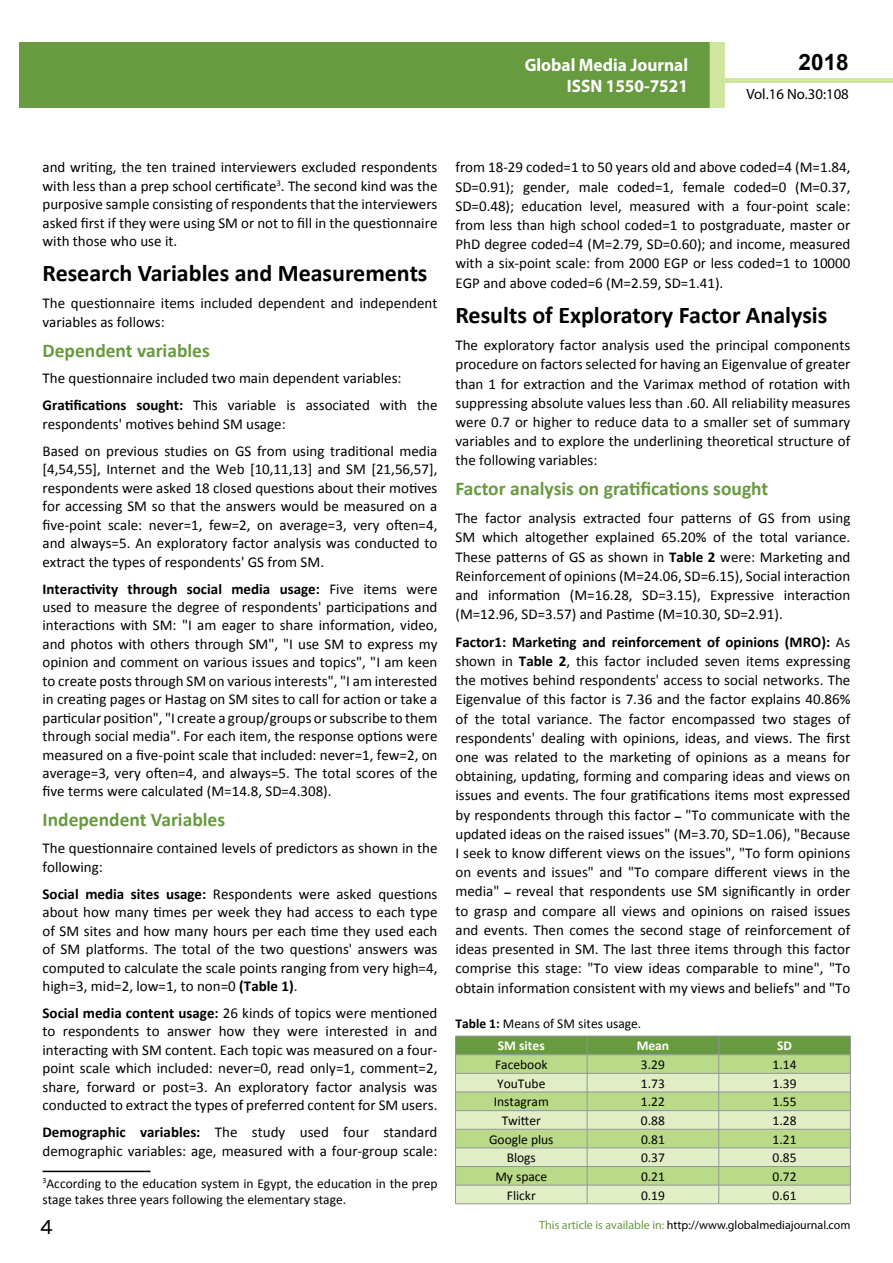
<style>
.page{position:relative;width:893px;height:1263px;background:#fff}
.page>*{position:absolute;margin:0;border:0;box-sizing:border-box;transform-origin:0 0}
.t1{font:25.5px "Tunga";color:#000}
.t2{font:700 24px "Calibri";color:#000}
.t3{font:700 22.5px "Arial";color:#000}
.t4{font:700 19.5px "Calibri";color:#689a40}
.t5{font:700 18px/21.6px "Myriad Pro";color:#fff;text-align:right;scale:.96 1}
.t6{font:15px/19.2px "Calibri";color:#000;text-align:justify}
.t7{font:14.85px "Myriad Pro";color:#000}
.t8{font:13.5px/16.2px "Calibri";color:#000}
.t9{font:700 13.5px "Calibri";color:#fff}
.t10{font:12px "Myriad Pro";color:#000}
.s1{font-weight:700}
.s2{font-family:"Arial"}
.s3{color:#689a40}
</style>
<div class="page">
<hr style="left:725px;top:78px;width:168px;height:4px;background:#d0e69e">
<div style="left:19px;top:42px;width:690px;height:66px;background:#689a40"></div>
<div style="left:709px;top:42px;width:16px;height:66px;background:#d0e69e"></div>
<hr style="left:43px;top:1171px;width:108px;height:1px;background:#000">
<svg style="left:455px;top:1036px;width:396px;height:168px;background:#bed69b"></svg>
<hr style="left:455px;top:1054px;width:132px;height:1px;background:#939598">
<hr style="left:587px;top:1054px;width:132px;height:1px;background:#939598">
<hr style="left:719px;top:1054px;width:131px;height:1px;background:#939598">
<p class="t5" style="left:517px;top:53px;width:198px">ARCHIVOS DE MEDICINA<br>ISSN 1698-9465</p>
<h3 class="t3" style="left:799px;top:47px;width:52px">2018</h3>
<p class="t5" style="left:525px;top:53px;width:172px">Global Media Journal<br>ISSN 1550-7521</p>
<p class="t7" style="left:746px;top:84px;width:104px">Vol.16 No.30:108</p>
<p class="t6" style="left:43px;top:158px;width:396px;line-height:18.5px">and writing, the ten trained interviewers excluded respondents with less than a prep school certificate<sup>3</sup>. The second kind was the purposive sample consisting of respondents that the interviewers asked first if they were using SM or not to fill in the questionnaire with those who use it.</p>
<h2 class="t2" style="left:43px;top:258px;width:387px">Research Variables and Measurements</h2>
<p class="t6" style="left:43px;top:294px;width:396px;line-height:18.5px">The questionnaire items included dependent and independent variables as follows:</p>
<h3 class="t4" style="left:43px;top:338px;width:169px">Dependent variables</h3>
<p class="t6" style="left:43px;top:365px;width:396px;line-height:27px">The questionnaire included two main dependent variables:<br><span class="s1">Gratifications sought:</span> This variable is associated with the</p>
<p class="t6" style="left:43px;top:410px;width:396px;line-height:27px">respondents' motives behind SM usage:<br>Based on previous studies on GS from using traditional media</p>
<p class="t6" style="left:43px;top:460px;width:396px;line-height:18.5px">[4,54,55], Internet and the Web [10,11,13] and SM [21,56,57], respondents were asked 18 closed questions about their motives for accessing SM so that the answers would be measured on a five-point scale: never=1, few=2, on average=3, very often=4, and always=5. An exploratory factor analysis was conducted to extract the types of respondents' GS from SM.</p>
<p class="t6" style="left:43px;top:579px;width:396px;line-height:18.5px"><span class="s1">Interactivity through social media usage:</span> Five items were used to measure the degree of respondents' participations and interactions with SM: "I am eager to share information, video, and photos with others through SM", "I use SM to express my opinion and comment on various issues and topics", "I am keen to create posts through SM on various interests", "I am interested in creating pages or Hastag on SM sites to call for action or take a particular position", "I create a group/groups or subscribe to them through social media". For each item, the response options were measured on a five-point scale that included: never=1, few=2, on average=3, very often=4, and always=5. The total scores of the five terms were calculated (M=14.8, SD=4.308).</p>
<h3 class="t4" style="left:43px;top:807px;width:184px">Independent Variables</h3>
<p class="t6" style="left:43px;top:839px;width:396px;line-height:18.5px">The questionnaire contained levels of predictors as shown in the following:</p>
<p class="t6" style="left:43px;top:885px;width:396px;line-height:18.5px"><span class="s1">Social media sites usage:</span> Respondents were asked questions about how many times per week they had access to each type of SM sites and how many hours per each time they used each of SM platforms. The total of the two questions' answers was computed to calculate the scale points ranging from very high=4, high=3, mid=2, low=1, to non=0 <span class="s1">(Table 1)</span>.</p>
<p class="t6" style="left:43px;top:1004px;width:396px;line-height:18.5px"><span class="s1">Social media content usage:</span> 26 kinds of topics were mentioned to respondents to answer how they were interested in and interacting with SM content. Each topic was measured on a four&shy;point scale which included: never=0, read only=1, comment=2, share, forward or post=3. An exploratory factor analysis was conducted to extract the types of preferred content for SM users.</p>
<p class="t6" style="left:43px;top:1123px;width:396px;line-height:18.5px"><span class="s1">Demographic variables:</span> The study used four standard demographic variables: age, measured with a four-group scale:</p>
<p class="t8" style="left:43px;top:1175px;width:396px"><sup>3</sup>According to the education system in Egypt, the education in the prep stage takes three years following the elementary stage.</p>
<h1 class="t1" style="left:40px;top:1210px;width:15px">4</h1>
<p class="t6" style="left:455px;top:158px;width:396px">from 18-29 coded=1 to 50 years old and above coded=4 (M=1.84, SD=0.91); gender, male coded=1, female coded=0 (M=0.37, SD=0.48); education level, measured with a four-point scale: from less than high school coded=1 to postgraduate, master or PhD degree coded=4 (M=2.79, SD=0.60); and income, measured with a six-point scale: from 2000 EGP or less coded=1 to 10000<br>EGP and above coded=6 (M=2.59, SD=1.41).</p>
<h2 class="t2" style="left:455px;top:299px;width:373px">Results of Exploratory Factor Analysis</h2>
<p class="t6" style="left:455px;top:336px;width:396px">The exploratory factor analysis used the principal components procedure on factors selected for having an Eigenvalue of greater than 1 for extraction and the Varimax method of rotation with suppressing absolute values less than .60. All reliability measures were 0.7 or higher to reduce data to a smaller set of summary variables and to explore the underlining theoretical structure of the following variables:</p>
<h3 class="t4" style="left:455px;top:476px;width:314px">Factor analysis on gratifications sought</h3>
<p class="t6" style="left:455px;top:509px;width:396px">The factor analysis extracted four patterns of GS from using SM which altogether explained 65.20% of the total variance.<br>These patterns of GS as shown in <span class="s1">Table 2</span> were: Marketing and Reinforcement of opinions (M=24.06, SD=6.15), Social interaction and information (M=16.28, SD=3.15), Expressive interaction (M=12.96, SD=3.57) and Pastime (M=10.30, SD=2.91).</p>
<p class="t6" style="left:455px;top:632px;width:396px"><span class="s1">Factor1: Marketing and reinforcement of opinions (MRO):</span> As shown in <span class="s1">Table 2</span>, this factor included seven items expressing the motives behind respondents' access to social networks. The Eigenvalue of this factor is 7.36 and the factor explains 40.86% of the total variance. The factor encompassed two stages of respondents' dealing with opinions, ideas, and views. The first one was related to the marketing of opinions as a means for obtaining, updating, forming and comparing ideas and views on issues and events. The four gratifications items most expressed by respondents through this factor <span class="s2">ــ</span> "To communicate with the updated ideas on the raised issues" (M=3.70, SD=1.06), "Because I seek to know different views on the issues", "To form opinions on events and issues" and "To compare different views in the media" <span class="s2">ــ</span> reveal that respondents use SM significantly in order to grasp and compare all views and opinions on raised issues and events. Then comes the second stage of reinforcement of ideas presented in SM. The last three items through this factor comprise this stage: "To view ideas comparable to mine", "To obtain information consistent with my views and beliefs" and "To</p>
<p class="t8" style="left:455px;top:1015px;width:187px"><span class="s1">Table 1:</span> Means of SM sites usage.</p>
<p class="t9" style="left:498px;top:1037px;width:48px">SM sites</p>
<p class="t9" style="left:637px;top:1037px;width:34px">Mean</p>
<p class="t9" style="left:777px;top:1037px;width:16px">SD</p>
<p class="t8" style="left:495px;top:1056px;width:54px">Facebook</p>
<p class="t8" style="left:641px;top:1056px;width:25px">3.29</p>
<p class="t8" style="left:773px;top:1056px;width:25px">1.14</p>
<p class="t8" style="left:497px;top:1075px;width:50px">YouTube</p>
<p class="t8" style="left:641px;top:1075px;width:25px">1.73</p>
<p class="t8" style="left:773px;top:1075px;width:25px">1.39</p>
<p class="t8" style="left:494px;top:1094px;width:57px">Instagram</p>
<p class="t8" style="left:641px;top:1094px;width:25px">1.22</p>
<p class="t8" style="left:773px;top:1094px;width:25px">1.55</p>
<p class="t8" style="left:502px;top:1112px;width:41px">Twitter</p>
<p class="t8" style="left:641px;top:1112px;width:25px">0.88</p>
<p class="t8" style="left:773px;top:1112px;width:25px">1.28</p>
<p class="t8" style="left:489px;top:1131px;width:66px">Google plus</p>
<p class="t8" style="left:641px;top:1131px;width:25px">0.81</p>
<p class="t8" style="left:773px;top:1131px;width:25px">1.21</p>
<p class="t8" style="left:507px;top:1150px;width:31px">Blogs</p>
<p class="t8" style="left:641px;top:1150px;width:25px">0.37</p>
<p class="t8" style="left:773px;top:1150px;width:25px">0.85</p>
<p class="t8" style="left:495px;top:1168px;width:53px">My space</p>
<p class="t8" style="left:641px;top:1168px;width:25px">0.21</p>
<p class="t8" style="left:773px;top:1168px;width:25px">0.72</p>
<p class="t8" style="left:507px;top:1187px;width:30px">Flickr</p>
<p class="t8" style="left:641px;top:1187px;width:25px">0.19</p>
<p class="t8" style="left:773px;top:1187px;width:25px">0.61</p>
<p class="t10" style="left:539px;top:1218px;width:313px"><span class="s3">This article is available in:</span> http://www.globalmediajournal.com</p>
</div>
